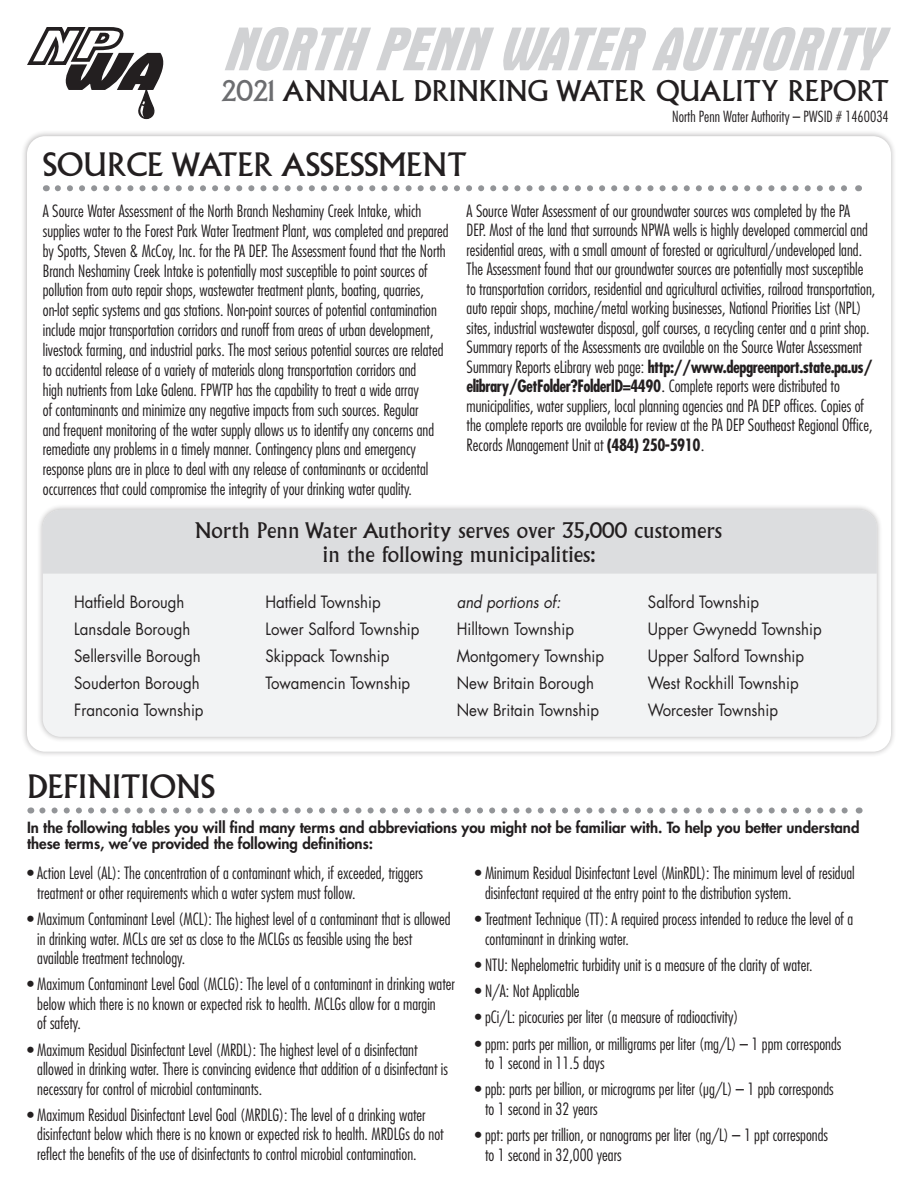
<style>
.page{position:relative;width:918px;height:1188px;background:#fff}
.page>*{position:absolute;margin:0;border:0;box-sizing:border-box;transform-origin:0 0}
.t1{font:31.5px "Albertus MT Std";color:#231f20}
.t2{font:27.9px "Albertus MT Std";color:#231f20}
.t3{font:21px/24px "Albertus MT Std";color:#231f20;text-align:center}
.Body_Copy{font:300 condensed 16.5px/19.5px "Futura Std";color:#231f20}
.t4{font:16.5px "Futura Std";color:#231f20;scale:.91 1}
.t5{font:italic 16.5px "Futura Std";color:#231f20;scale:.91 1}
.t6{font:800 15px/16.5px "Futura Std";color:#231f20}
.t7{font:300 condensed 15px "Futura Std";color:#231f20}
.s1{color:#6c6d70}
.s2{font-weight:700}
.s3{font-weight:400;font-stretch:normal}
</style>
<div class="page">
<svg style="left:27px;top:27px;width:137px;height:93px"></svg>
<svg style="left:225px;top:27px;width:269px;height:44px"></svg>
<svg style="left:503px;top:27px;width:388px;height:44px"></svg>
<div style="left:21px;top:130px;width:876px;height:628px;background:#231f20;opacity:.33"></div>
<div style="left:27px;top:136px;width:864px;height:616px;background:#fff;border-radius:18px"></div>
<svg style="left:58px;top:185px;width:789px;height:6px"></svg>
<div style="left:37px;top:504px;width:846px;height:239px;background:#231f20;opacity:.33"></div>
<div style="left:43px;top:510px;width:834px;height:227px;background:#f2f3f4;border-radius:18px"></div>
<div style="left:43px;top:510px;width:834px;height:64px;background:#dcdddf"></div>
<svg style="left:42px;top:807px;width:806px;height:6px"></svg>
<p class="t2" style="left:222px;top:75px;width:669px"><span class="s1">2021</span> ANNUAL DRINKING WATER QUALITY REPORT</p>
<p class="t7" style="left:672px;top:108px;width:218px">North Penn Water Authority – PWSID # 1460034</p>
<p class="t1" style="left:43px;top:146px;width:426px">SOURCE WATER ASSESSMENT</p>
<p class="Body_Copy" style="left:43px;top:201px;width:407px">A Source Water Assessment of the North Branch Neshaminy Creek Intake, which supplies water to the Forest Park Water Treatment Plant, was completed and prepared by Spotts, Steven &amp; McCoy, Inc. for the PA DEP. The Assessment found that the North Branch Neshaminy Creek Intake is potentially most susceptible to point sources of pollution from auto repair shops, wastewater treatment plants, boating, quarries, on-lot septic systems and gas stations. Non-point sources of potential contamination include major transportation corridors and runoff from areas of urban development, livestock farming, and industrial parks. The most serious potential sources are related to accidental release of a variety of materials along transportation corridors and<br>high nutrients from Lake Galena. FPWTP has the capability to treat a wide array<br>of contaminants and minimize any negative impacts from such sources. Regular<br>and frequent monitoring of the water supply allows us to identify any concerns and remediate any problems in a timely manner. Contingency plans and emergency response plans are in place to deal with any release of contaminants or accidental occurrences that could compromise the integrity of your drinking water quality.</p>
<p class="Body_Copy" style="left:467px;top:201px;width:410px">A Source Water Assessment of our groundwater sources was completed by the PA<br>DEP. Most of the land that surrounds NPWA wells is highly developed commercial and residential areas, with a small amount of forested or agricultural/undeveloped land.<br>The Assessment found that our groundwater sources are potentially most susceptible to transportation corridors, residential and agricultural activities, railroad transportation, auto repair shops, machine/metal working businesses, National Priorities List (NPL) sites, industrial wastewater disposal, golf courses, a recycling center and a print shop.<br>Summary reports of the Assessments are available on the Source Water Assessment Summary Reports eLibrary web page: <span class="s2">http://www.depgreenport.state.pa.us/ elibrary/GetFolder?FolderID=4490</span><span class="s3">.</span> Complete reports were distributed to municipalities, water suppliers, local planning agencies and PA DEP offices. Copies of the complete reports are available for review at the PA DEP Southeast Regional Office, Records Management Unit at <span class="s2">(484) 250-5910</span><span class="s3">.</span></p>
<p class="t3" style="left:195px;top:519px;width:529px">North Penn Water Authority serves over 35,000 customers in the following municipalities:</p>
<p class="t4" style="left:74px;top:592px;width:123px">Hatfield Borough</p>
<p class="t4" style="left:265px;top:592px;width:128px">Hatfield Township</p>
<p class="t5" style="left:457px;top:592px;width:116px">and portions of:</p>
<p class="t4" style="left:648px;top:592px;width:124px">Salford Township</p>
<p class="t4" style="left:74px;top:619px;width:129px">Lansdale Borough</p>
<p class="t4" style="left:265px;top:619px;width:171px">Lower Salford Township</p>
<p class="t4" style="left:457px;top:619px;width:130px">Hilltown Township</p>
<p class="t4" style="left:648px;top:619px;width:192px">Upper Gwynedd Township</p>
<p class="t4" style="left:74px;top:646px;width:141px">Sellersville Borough</p>
<p class="t4" style="left:265px;top:646px;width:138px">Skippack Township</p>
<p class="t4" style="left:457px;top:646px;width:164px">Montgomery Township</p>
<p class="t4" style="left:648px;top:646px;width:173px">Upper Salford Township</p>
<p class="t4" style="left:74px;top:673px;width:140px">Souderton Borough</p>
<p class="t4" style="left:265px;top:673px;width:161px">Towamencin Township</p>
<p class="t4" style="left:457px;top:673px;width:152px">New Britain Borough</p>
<p class="t4" style="left:648px;top:673px;width:167px">West Rockhill Township</p>
<p class="t4" style="left:74px;top:700px;width:144px">Franconia Township</p>
<p class="t4" style="left:457px;top:700px;width:158px">New Britain Township</p>
<p class="t4" style="left:648px;top:700px;width:145px">Worcester Township</p>
<p class="t1" style="left:27px;top:769px;width:189px">DEFINITIONS</p>
<p class="t6" style="left:27px;top:819px;width:834px">In the following tables you will find many terms and abbreviations you might not be familiar with. To help you better understand these terms, we’ve provided the following definitions:</p>
<p class="Body_Copy" style="left:37px;top:863px;width:387px;text-indent:-10px">• Action Level (AL): The concentration of a contaminant which, if exceeded, triggers treatment or other requirements which a water system must follow.</p>
<p class="Body_Copy" style="left:37px;top:909px;width:415px;text-indent:-10px">• Maximum Contaminant Level (MCL): The highest level of a contaminant that is allowed in drinking water. MCLs are set as close to the MCLGs as feasible using the best available treatment technology.</p>
<p class="Body_Copy" style="left:37px;top:974px;width:419px;text-indent:-10px">• Maximum Contaminant Level Goal (MCLG): The level of a contaminant in drinking water below which there is no known or expected risk to health. MCLGs allow for a margin<br>of safety.</p>
<p class="Body_Copy" style="left:37px;top:1040px;width:412px;text-indent:-10px">• Maximum Residual Disinfectant Level (MRDL): The highest level of a disinfectant allowed in drinking water. There is convincing evidence that addition of a disinfectant is necessary for control of microbial contaminants.</p>
<p class="Body_Copy" style="left:37px;top:1105px;width:408px;text-indent:-10px">• Maximum Residual Disinfectant Level Goal (MRDLG): The level of a drinking water disinfectant below which there is no known or expected risk to health. MRDLGs do not reflect the benefits of the use of disinfectants to control microbial contamination.</p>
<p class="Body_Copy" style="left:485px;top:863px;width:371px;text-indent:-10px">• Minimum Residual Disinfectant Level (MinRDL): The minimum level of residual disinfectant required at the entry point to the distribution system.</p>
<p class="Body_Copy" style="left:485px;top:909px;width:370px;text-indent:-10px">• Treatment Technique (TT): A required process intended to reduce the level of a contaminant in drinking water.</p>
<p class="Body_Copy" style="left:475px;top:955px;width:339px">• NTU: Nephelometric turbidity unit is a measure of the clarity of water.</p>
<p class="Body_Copy" style="left:475px;top:981px;width:106px">• N/A: Not Applicable</p>
<p class="Body_Copy" style="left:475px;top:1007px;width:265px">• pCi/L: picocuries per liter (a measure of radioactivity)</p>
<p class="Body_Copy" style="left:485px;top:1034px;width:358px;text-indent:-10px">• ppm: parts per million, or milligrams per liter (mg/L) – 1 ppm corresponds to 1 second in 11.5 days</p>
<p class="Body_Copy" style="left:485px;top:1079px;width:350px;text-indent:-10px">• ppb: parts per billion, or micrograms per liter (μg/L) – 1 ppb corresponds to 1 second in 32 years</p>
<p class="Body_Copy" style="left:485px;top:1125px;width:345px;text-indent:-10px">• ppt: parts per trillion, or nanograms per liter (ng/L) – 1 ppt corresponds to 1 second in 32,000 years</p>
</div>
